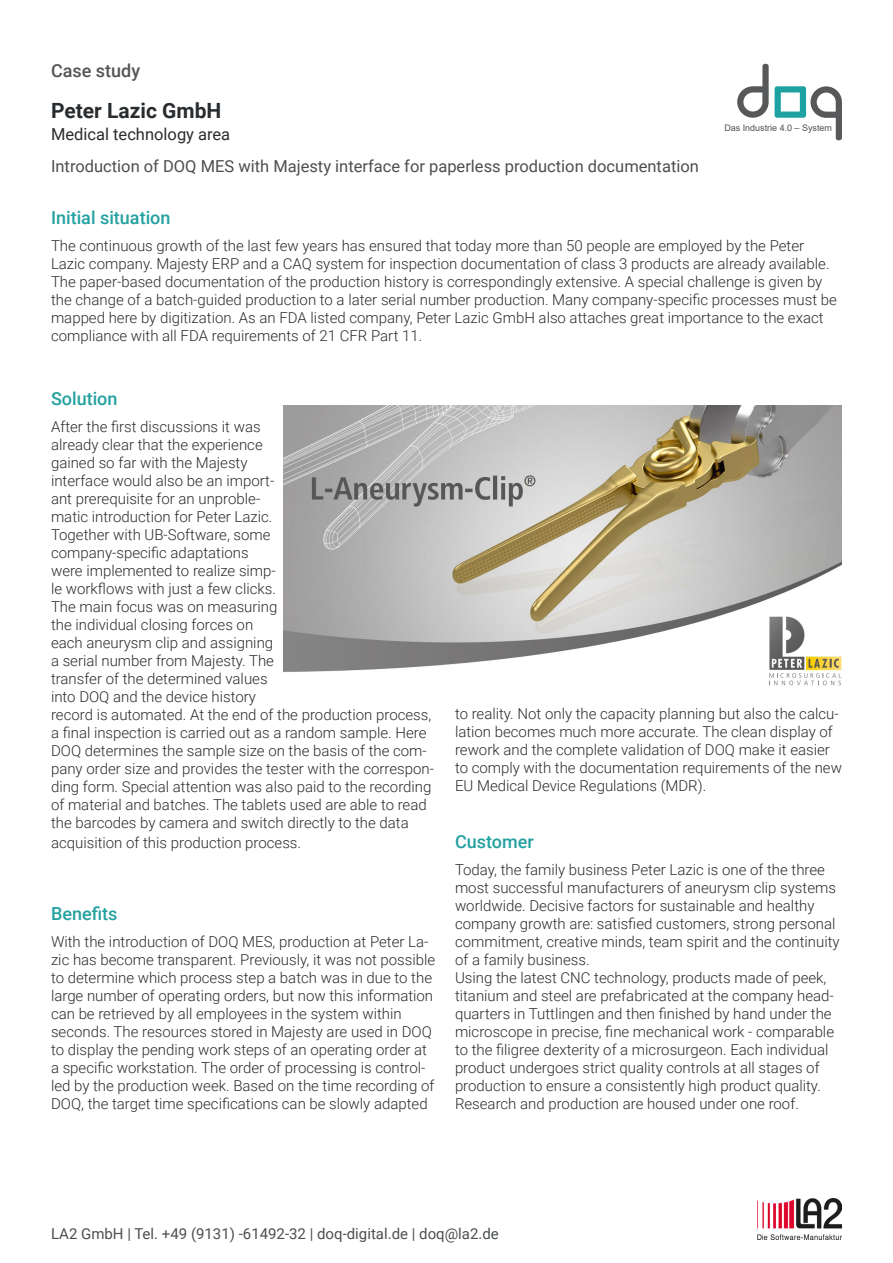
<style>
.page{position:relative;width:893px;height:1263px;background:#fff}
.page>*{position:absolute;margin:0;border:0;box-sizing:border-box;transform-origin:0 0}
.t1{font:700 21px "Roboto";color:#292c2f}
.t2{font:500 18px "Roboto";color:#24a1a0}
.t3{font:500 18px "Roboto";color:#555}
.t4{font:16.5px "Roboto";color:#4c4f50}
.t5{font:16.5px "Roboto";color:#292c2f}
.t6{font:300 15px/18px "Roboto";color:#292c2f}
.t7{font:15px "Roboto";color:#4c4f50}
.t8{font:9px "Arial";color:#4f5252}
</style>
<div class="page">
<img style="left:758px;top:1198px;width:84px;height:41px">
<svg style="left:737px;top:64px;width:32px;height:54px"></svg>
<svg style="left:775px;top:86px;width:67px;height:54px"></svg>
<img style="left:284px;top:405px;width:558px;height:281px">
<p class="t3" style="left:51px;top:58px;width:91px">Case study</p>
<p class="t1" style="left:51px;top:96px;width:172px">Peter Lazic GmbH</p>
<p class="t5" style="left:51px;top:123px;width:181px">Medical technology area</p>
<p class="t8" style="left:724px;top:121px;width:109px">Das Industrie 4.0 – System</p>
<p class="t4" style="left:51px;top:155px;width:649px">Introduction of DOQ MES with Majesty interface for paperless production documentation</p>
<p class="t2" style="left:51px;top:204px;width:121px">Initial situation</p>
<p class="t6" style="left:51px;top:236px;width:787px">The continuous growth of the last few years has ensured that today more than 50 people are employed by the Peter Lazic company. Majesty ERP and a CAQ system for inspection documentation of class 3 products are already available.<br>The paper-based documentation of the production history is correspondingly extensive. A special challenge is given by the change of a batch-guided production to a later serial number production. Many company-specific processes must be mapped here by digitization. As an FDA listed company, Peter Lazic GmbH also attaches great importance to the exact compliance with all FDA requirements of 21 CFR Part 11.</p>
<p class="t2" style="left:51px;top:386px;width:68px">Solution</p>
<p class="t6" style="left:51px;top:417px;width:385px">After the first discussions it was<br>already clear that the experience<br>gained so far with the Majesty<br>interface would also be an import-<br>ant prerequisite for an unproble-<br>matic introduction for Peter Lazic.<br>Together with UB-Software, some<br>company-specific adaptations<br>were implemented to realize simp-<br>le workflows with just a few clicks.<br>The main focus was on measuring<br>the individual closing forces on<br>each aneurysm clip and assigning<br>a serial number from Majesty. The<br>transfer of the determined values<br>into DOQ and the device history<br>record is automated. At the end of the production process, a final inspection is carried out as a random sample. Here DOQ determines the sample size on the basis of the com&shy;pany order size and provides the tester with the correspon&shy;ding form. Special attention was also paid to the recording of material and batches. The tablets used are able to read the barcodes by camera and switch directly to the data</p>
<p class="t6" style="left:51px;top:833px;width:252px">acquisition of this production process.</p>
<p class="t2" style="left:51px;top:901px;width:68px">Benefits</p>
<p class="t6" style="left:51px;top:932px;width:386px">With the introduction of DOQ MES, production at Peter La&shy;zic has become transparent. Previously, it was not possible to determine which process step a batch was in due to the large number of operating orders, but now this information can be retrieved by all employees in the system within seconds. The resources stored in Majesty are used in DOQ to display the pending work steps of an operating order at a specific workstation. The order of processing is control&shy;led by the production week. Based on the time recording of DOQ, the target time specifications can be slowly adapted</p>
<p class="t6" style="left:455px;top:704px;width:388px">to reality. Not only the capacity planning but also the calcu&shy;lation becomes much more accurate. The clean display of rework and the complete validation of DOQ make it easier to comply with the documentation requirements of the new EU Medical Device Regulations (MDR).</p>
<p class="t2" style="left:455px;top:829px;width:80px">Customer</p>
<p class="t6" style="left:455px;top:860px;width:386px">Today, the family business Peter Lazic is one of the three most successful manufacturers of aneurysm clip systems worldwide. Decisive factors for sustainable and healthy company growth are: satisfied customers, strong personal commitment, creative minds, team spirit and the continuity of a family business.</p>
<p class="t6" style="left:455px;top:968px;width:381px">Using the latest CNC technology, products made of peek, titanium and steel are prefabricated at the company head&shy;quarters in Tuttlingen and then finished by hand under the microscope in precise, fine mechanical work - comparable to the filigree dexterity of a microsurgeon. Each individual product undergoes strict quality controls at all stages of production to ensure a consistently high product quality.<br>Research and production are housed under one roof.</p>
<p class="t7" style="left:51px;top:1223px;width:449px">LA2 GmbH | Tel. +49 (9131) -61492-32 | doq-digital.de | doq@la2.de</p>
</div>
